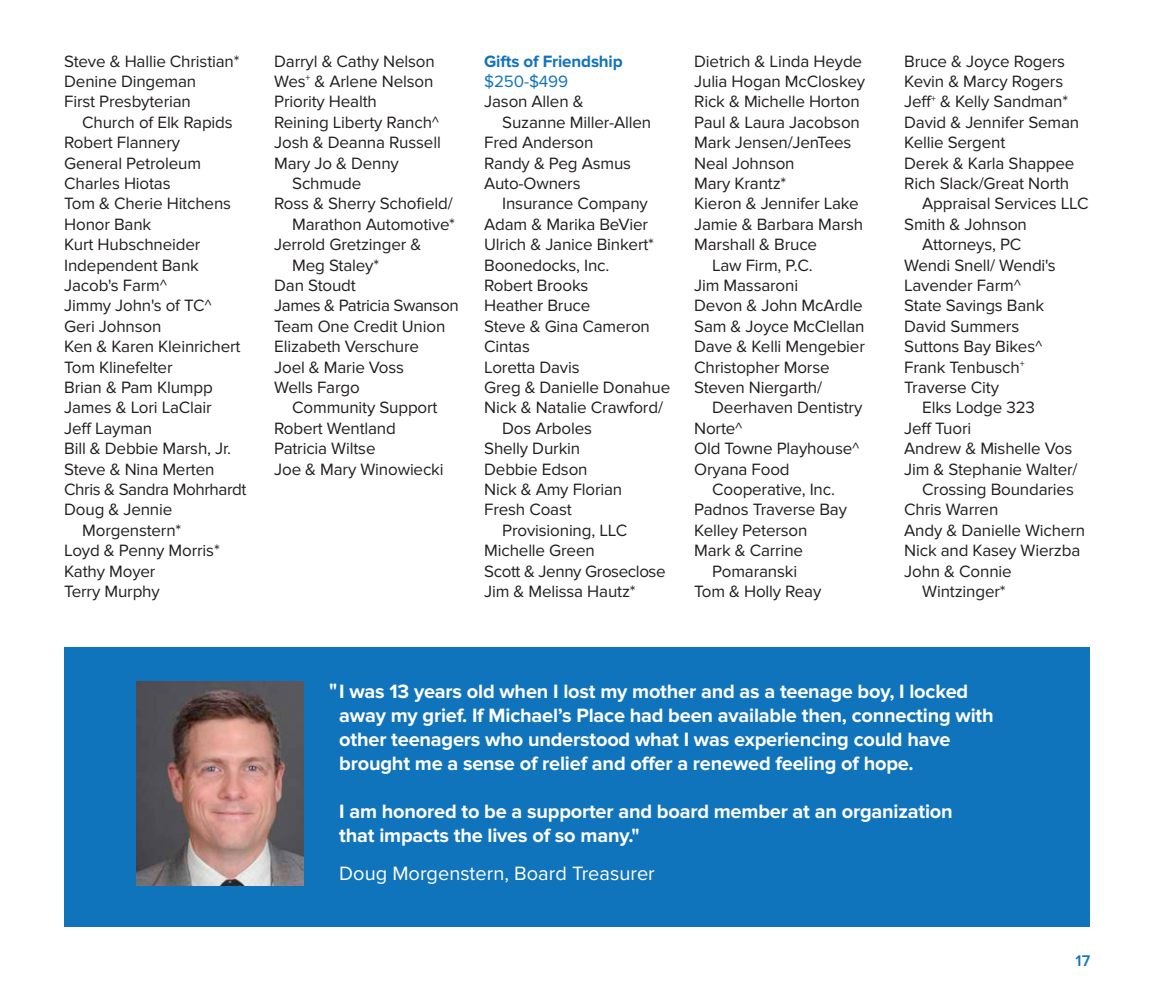
<style>
.page{position:relative;width:1152px;height:1008px;background:#fff}
.page>*{position:absolute;margin:0;border:0;box-sizing:border-box;transform-origin:0 0}
.t1{font:700 20px "Proxima Nova";letter-spacing:-.01em;color:#fff}
.t2{font:20px "Proxima Nova";color:#fff}
.t3{font:17px/20.4px "Proxima Nova";letter-spacing:-.01em;color:#231f20}
.t4{font:700 17px "Proxima Nova";letter-spacing:-.01em;color:#1074bc}
.t5{font:17px "Proxima Nova";letter-spacing:-.01em;color:#1074bc}
.t6{font:600 16px "Proxima Nova";color:#1074bc}
</style>
<div class="page">
<div style="left:64px;top:647px;width:1026px;height:280px;background:#1074bc"></div>
<img style="left:136px;top:682px;width:167px;height:203px">
<p class="t3" style="left:64px;top:51px;width:177px">Steve &amp; Hallie Christian*</p>
<p class="t3" style="left:64px;top:71px;width:134px">Denine Dingeman</p>
<p class="t3" style="left:64px;top:92px;width:128px">First Presbyterian</p>
<p class="t3" style="left:82px;top:112px;width:152px">Church of Elk Rapids</p>
<p class="t3" style="left:64px;top:133px;width:117px">Robert Flannery</p>
<p class="t3" style="left:64px;top:153px;width:138px">General Petroleum<br>Charles Hiotas</p>
<p class="t3" style="left:64px;top:194px;width:168px">Tom &amp; Cherie Hitchens</p>
<p class="t3" style="left:64px;top:214px;width:89px">Honor Bank</p>
<p class="t3" style="left:64px;top:235px;width:138px">Kurt Hubschneider</p>
<p class="t3" style="left:64px;top:255px;width:136px">Independent Bank</p>
<p class="t3" style="left:64px;top:275px;width:104px">Jacob's Farm^</p>
<p class="t3" style="left:64px;top:296px;width:149px">Jimmy John's of TC^</p>
<p class="t3" style="left:64px;top:316px;width:99px">Geri Johnson</p>
<p class="t3" style="left:64px;top:337px;width:178px">Ken &amp; Karen Kleinrichert</p>
<p class="t3" style="left:64px;top:357px;width:110px">Tom Klinefelter</p>
<p class="t3" style="left:64px;top:377px;width:150px">Brian &amp; Pam Klumpp</p>
<p class="t3" style="left:64px;top:398px;width:149px">James &amp; Lori LaClair</p>
<p class="t3" style="left:64px;top:418px;width:89px">Jeff Layman</p>
<p class="t3" style="left:64px;top:439px;width:168px">Bill &amp; Debbie Marsh, Jr.</p>
<p class="t3" style="left:64px;top:459px;width:152px">Steve &amp; Nina Merten</p>
<p class="t3" style="left:64px;top:479px;width:184px">Chris &amp; Sandra Mohrhardt</p>
<p class="t3" style="left:64px;top:500px;width:110px">Doug &amp; Jennie</p>
<p class="t3" style="left:82px;top:520px;width:101px">Morgenstern*</p>
<p class="t3" style="left:64px;top:541px;width:157px">Loyd &amp; Penny Morris*</p>
<p class="t3" style="left:64px;top:561px;width:93px">Kathy Moyer</p>
<p class="t3" style="left:64px;top:581px;width:97px">Terry Murphy</p>
<p class="t3" style="left:274px;top:51px;width:162px">Darryl &amp; Cathy Nelson</p>
<p class="t3" style="left:274px;top:71px;width:161px">Wes<sup>+</sup> &amp; Arlene Nelson</p>
<p class="t3" style="left:274px;top:92px;width:104px">Priority Health</p>
<p class="t3" style="left:274px;top:112px;width:166px">Reining Liberty Ranch^</p>
<p class="t3" style="left:274px;top:133px;width:168px">Josh &amp; Deanna Russell<br>Mary Jo &amp; Denny</p>
<p class="t3" style="left:292px;top:173px;width:71px">Schmude</p>
<p class="t3" style="left:274px;top:194px;width:180px">Ross &amp; Sherry Schofield/</p>
<p class="t3" style="left:274px;top:214px;width:182px;text-indent:18px">Marathon Automotive*<br>Jerrold Gretzinger &amp;</p>
<p class="t3" style="left:292px;top:255px;width:88px">Meg Staley*</p>
<p class="t3" style="left:274px;top:275px;width:83px">Dan Stoudt</p>
<p class="t3" style="left:274px;top:296px;width:186px">James &amp; Patricia Swanson</p>
<p class="t3" style="left:274px;top:316px;width:173px">Team One Credit Union</p>
<p class="t3" style="left:274px;top:337px;width:146px">Elizabeth Verschure</p>
<p class="t3" style="left:274px;top:357px;width:131px">Joel &amp; Marie Voss</p>
<p class="t3" style="left:274px;top:377px;width:87px">Wells Fargo</p>
<p class="t3" style="left:292px;top:398px;width:147px">Community Support</p>
<p class="t3" style="left:274px;top:418px;width:123px">Robert Wentland</p>
<p class="t3" style="left:274px;top:439px;width:103px">Patricia Wiltse</p>
<p class="t3" style="left:274px;top:459px;width:171px">Joe &amp; Mary Winowiecki</p>
<p class="t4" style="left:484px;top:51px;width:140px">Gifts of Friendship</p>
<p class="t5" style="left:484px;top:72px;width:85px">$250-$499</p>
<p class="t3" style="left:484px;top:92px;width:101px">Jason Allen &amp;</p>
<p class="t3" style="left:484px;top:112px;width:169px;text-indent:18px">Suzanne Miller-Allen<br>Fred Anderson</p>
<p class="t3" style="left:484px;top:153px;width:148px">Randy &amp; Peg Asmus</p>
<p class="t3" style="left:484px;top:173px;width:98px">Auto-Owners</p>
<p class="t3" style="left:502px;top:194px;width:147px">Insurance Company</p>
<p class="t3" style="left:484px;top:214px;width:165px">Adam &amp; Marika BeVier</p>
<p class="t3" style="left:484px;top:235px;width:171px">Ulrich &amp; Janice Binkert*</p>
<p class="t3" style="left:484px;top:255px;width:127px">Boonedocks, Inc.</p>
<p class="t3" style="left:484px;top:275px;width:106px">Robert Brooks</p>
<p class="t3" style="left:484px;top:296px;width:108px">Heather Bruce</p>
<p class="t3" style="left:484px;top:316px;width:167px">Steve &amp; Gina Cameron</p>
<p class="t3" style="left:484px;top:337px;width:47px">Cintas</p>
<p class="t3" style="left:484px;top:357px;width:97px">Loretta Davis</p>
<p class="t3" style="left:484px;top:377px;width:188px">Greg &amp; Danielle Donahue</p>
<p class="t3" style="left:484px;top:398px;width:180px">Nick &amp; Natalie Crawford/</p>
<p class="t3" style="left:502px;top:418px;width:91px">Dos Arboles</p>
<p class="t3" style="left:484px;top:439px;width:98px">Shelly Durkin</p>
<p class="t3" style="left:484px;top:459px;width:105px">Debbie Edson</p>
<p class="t3" style="left:484px;top:479px;width:140px">Nick &amp; Amy Florian</p>
<p class="t3" style="left:484px;top:500px;width:89px">Fresh Coast</p>
<p class="t3" style="left:502px;top:520px;width:127px">Provisioning, LLC</p>
<p class="t3" style="left:484px;top:541px;width:112px">Michelle Green</p>
<p class="t3" style="left:484px;top:561px;width:183px">Scott &amp; Jenny Groseclose</p>
<p class="t3" style="left:484px;top:581px;width:153px">Jim &amp; Melissa Hautz*</p>
<p class="t3" style="left:694px;top:51px;width:169px">Dietrich &amp; Linda Heyde</p>
<p class="t3" style="left:694px;top:71px;width:173px">Julia Hogan McCloskey</p>
<p class="t3" style="left:694px;top:92px;width:167px">Rick &amp; Michelle Horton</p>
<p class="t3" style="left:694px;top:112px;width:167px">Paul &amp; Laura Jacobson</p>
<p class="t3" style="left:694px;top:133px;width:159px">Mark Jensen/JenTees</p>
<p class="t3" style="left:694px;top:153px;width:102px">Neal Johnson</p>
<p class="t3" style="left:694px;top:173px;width:94px">Mary Krantz*</p>
<p class="t3" style="left:694px;top:194px;width:166px">Kieron &amp; Jennifer Lake</p>
<p class="t3" style="left:694px;top:214px;width:170px">Jamie &amp; Barbara Marsh</p>
<p class="t3" style="left:694px;top:235px;width:124px">Marshall &amp; Bruce</p>
<p class="t3" style="left:712px;top:255px;width:102px">Law Firm, P.C.</p>
<p class="t3" style="left:694px;top:275px;width:105px">Jim Massaroni</p>
<p class="t3" style="left:694px;top:296px;width:170px">Devon &amp; John McArdle</p>
<p class="t3" style="left:694px;top:316px;width:172px">Sam &amp; Joyce McClellan</p>
<p class="t3" style="left:694px;top:337px;width:172px">Dave &amp; Kelli Mengebier</p>
<p class="t3" style="left:694px;top:357px;width:137px">Christopher Morse</p>
<p class="t3" style="left:694px;top:377px;width:129px">Steven Niergarth/</p>
<p class="t3" style="left:712px;top:398px;width:152px">Deerhaven Dentistry</p>
<p class="t3" style="left:694px;top:418px;width:50px">Norte^</p>
<p class="t3" style="left:694px;top:439px;width:167px">Old Towne Playhouse^</p>
<p class="t3" style="left:694px;top:459px;width:97px">Oryana Food</p>
<p class="t3" style="left:712px;top:479px;width:124px">Cooperative, Inc.</p>
<p class="t3" style="left:694px;top:500px;width:154px">Padnos Traverse Bay</p>
<p class="t3" style="left:694px;top:520px;width:115px">Kelley Peterson</p>
<p class="t3" style="left:694px;top:541px;width:110px">Mark &amp; Carrine</p>
<p class="t3" style="left:712px;top:561px;width:87px">Pomaranski</p>
<p class="t3" style="left:694px;top:581px;width:129px">Tom &amp; Holly Reay</p>
<p class="t3" style="left:904px;top:51px;width:162px">Bruce &amp; Joyce Rogers</p>
<p class="t3" style="left:904px;top:71px;width:161px">Kevin &amp; Marcy Rogers</p>
<p class="t3" style="left:904px;top:92px;width:166px">Jeff<sup>+</sup> &amp; Kelly Sandman*</p>
<p class="t3" style="left:904px;top:112px;width:177px">David &amp; Jennifer Seman</p>
<p class="t3" style="left:904px;top:133px;width:103px">Kellie Sergent</p>
<p class="t3" style="left:904px;top:153px;width:172px">Derek &amp; Karla Shappee</p>
<p class="t3" style="left:922px;top:173px;width:168px;text-indent:-18px">Rich Slack/Great North<br>Appraisal Services LLC</p>
<p class="t3" style="left:904px;top:214px;width:124px">Smith &amp; Johnson</p>
<p class="t3" style="left:922px;top:235px;width:101px">Attorneys, PC</p>
<p class="t3" style="left:904px;top:255px;width:153px">Wendi Snell/ Wendi's<br>Lavender Farm^</p>
<p class="t3" style="left:904px;top:296px;width:141px">State Savings Bank</p>
<p class="t3" style="left:904px;top:316px;width:117px">David Summers</p>
<p class="t3" style="left:904px;top:337px;width:140px">Suttons Bay Bikes^</p>
<p class="t3" style="left:904px;top:357px;width:122px">Frank Tenbusch<sup>+</sup></p>
<p class="t3" style="left:904px;top:377px;width:96px">Traverse City</p>
<p class="t3" style="left:922px;top:398px;width:114px">Elks Lodge 323</p>
<p class="t3" style="left:904px;top:418px;width:69px">Jeff Tuori</p>
<p class="t3" style="left:904px;top:439px;width:170px">Andrew &amp; Mishelle Vos</p>
<p class="t3" style="left:904px;top:459px;width:175px;text-align:right">Jim &amp; Stephanie Walter/<br>Crossing Boundaries</p>
<p class="t3" style="left:904px;top:500px;width:96px">Chris Warren</p>
<p class="t3" style="left:904px;top:520px;width:182px">Andy &amp; Danielle Wichern</p>
<p class="t3" style="left:904px;top:541px;width:178px">Nick and Kasey Wierzba</p>
<p class="t3" style="left:904px;top:561px;width:109px">John &amp; Connie</p>
<p class="t3" style="left:922px;top:581px;width:85px">Wintzinger*</p>
<p class="t1" style="left:329px;top:680px;width:641px">"I was 13 years old when I lost my mother and as a teenage boy, I locked</p>
<p class="t1" style="left:339px;top:704px;width:656px">away my grief. If Michael’s Place had been available then, connecting with</p>
<p class="t1" style="left:339px;top:728px;width:613px">other teenagers who understood what I was experiencing could have</p>
<p class="t1" style="left:339px;top:752px;width:576px">brought me a sense of relief and offer a renewed feeling of hope.</p>
<p class="t1" style="left:339px;top:800px;width:615px">I am honored to be a supporter and board member at an organization</p>
<p class="t1" style="left:339px;top:824px;width:302px">that impacts the lives of so many."</p>
<p class="t2" style="left:339px;top:862px;width:317px">Doug Morgenstern, Board Treasurer</p>
<p class="t6" style="left:1076px;top:951px;width:16px">17</p>
</div>
